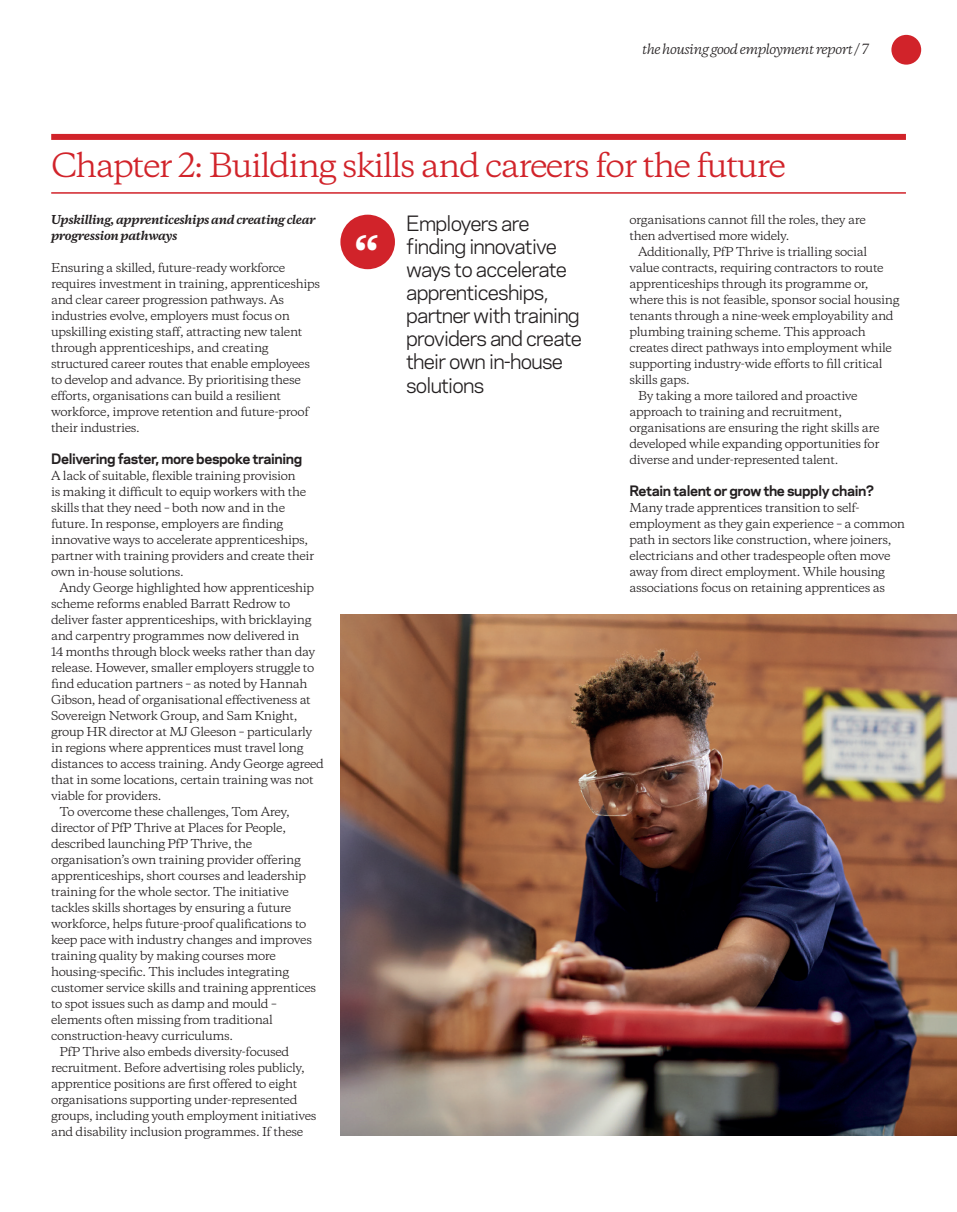
<style>
.page{position:relative;width:957px;height:1212px;background:#fff}
.page>*{position:absolute;margin:0;border:0;box-sizing:border-box;transform-origin:0 0}
.x-head{font:700 45.6px "Copernicus";color:#fff}
.t1{font:31.2px "Copernicus";letter-spacing:-.05em;color:#d1232a}
.Quote_in_upper-lower_case{font:19.8px/23.1px "Galaxie Polaris";letter-spacing:-.04em;color:#231f20}
.x-head-2{font:700 13.5px "Galaxie Polaris";letter-spacing:-.03em;color:#231f20}
.t2{font:italic 13.2px "Copernicus";letter-spacing:-.04em;color:#231f20}
.Body_copy_1{font:11.55px/16px "Copernicus";letter-spacing:-.03em;color:#231f20}
.Body_copy_2{font:11.55px/16px "Copernicus";letter-spacing:-.03em;color:#231f20}
.Body_copy_2-2{font:italic 700 11.55px/16px "Copernicus";letter-spacing:-.03em;color:#231f20}
</style>
<div class="page">
<div style="left:891px;top:35px;width:30px;height:30px;background:#d1232a;border-radius:50%"></div>
<div style="left:51px;top:134px;width:855px;height:6px;background:#d1232a"></div>
<hr style="left:51px;top:192px;width:855px;height:2px;background:#d1232a">
<div style="left:340px;top:215px;width:55px;height:54px;background:#d1232a;border-radius:50%"></div>
<img style="left:340px;top:614px;width:617px;height:521px">
<p class="t2" style="left:642px;top:41px;width:228px">the housing good employment report / 7</p>
<p class="t1" style="left:51px;top:144px;width:736px">Chapter 2: Building skills and careers for the future</p>
<p class="Body_copy_2-2" style="left:51px;top:211px;width:266px">Upskilling, apprenticeships and creating clear progression pathways</p>
<p class="Body_copy_2" style="left:51px;top:259px;width:271px">Ensuring a skilled, future-ready workforce requires investment in training, apprenticeships and clear career progression pathways. As industries evolve, employers must focus on upskilling existing staff, attracting new talent through apprenticeships, and creating structured career routes that enable employees to develop and advance. By prioritising these efforts, organisations can build a resilient workforce, improve retention and future-proof their industries.</p>
<p class="x-head-2" style="left:51px;top:448px;width:253px">Delivering faster, more bespoke training</p>
<p class="Body_copy_2" style="left:51px;top:467px;width:265px">A lack of suitable, flexible training provision<br>is making it difficult to equip workers with the skills that they need – both now and in the future. In response, employers are finding innovative ways to accelerate apprenticeships, partner with training providers and create their own in-house solutions.</p>
<p class="Body_copy_1" style="left:51px;top:579px;width:274px;text-indent:9px">Andy George highlighted how apprenticeship scheme reforms enabled Barratt Redrow to deliver faster apprenticeships, with bricklaying and carpentry programmes now delivered in<br>14 months through block weeks rather than day release. However, smaller employers struggle to find education partners – as noted by Hannah Gibson, head of organisational effectiveness at Sovereign Network Group, and Sam Knight, group HR director at MJ Gleeson – particularly in regions where apprentices must travel long distances to access training. Andy George agreed that in some locations, certain training was not viable for providers.</p>
<p class="Body_copy_1" style="left:51px;top:803px;width:267px;text-indent:9px">To overcome these challenges, Tom Arey, director of PfP Thrive at Places for People, described launching PfP Thrive, the organisation’s own training provider offering apprenticeships, short courses and leadership training for the whole sector. The initiative tackles skills shortages by ensuring a future workforce, helps future-proof qualifications to keep pace with industry changes and improves training quality by making courses more housing-specific. This includes integrating customer service skills and training apprentices to spot issues such as damp and mould – elements often missing from traditional construction-heavy curriculums.</p>
<p class="Body_copy_1" style="left:51px;top:1043px;width:267px;text-indent:9px">PfP Thrive also embeds diversity-focused recruitment. Before advertising roles publicly, apprentice positions are first offered to eight organisations supporting under-represented groups, including youth employment initiatives and disability inclusion programmes. If these</p>
<p class="Body_copy_1" style="left:629px;top:211px;width:238px">organisations cannot fill the roles, they are then advertised more widely.</p>
<p class="Body_copy_1" style="left:629px;top:243px;width:271px;text-indent:9px">Additionally, PfP Thrive is trialling social value contracts, requiring contractors to route apprenticeships through its programme or, where this is not feasible, sponsor social housing tenants through a nine-week employability and plumbing training scheme. This approach creates direct pathways into employment while supporting industry-wide efforts to fill critical skills gaps.</p>
<p class="Body_copy_1" style="left:629px;top:387px;width:252px;text-indent:9px">By taking a more tailored and proactive approach to training and recruitment, organisations are ensuring the right skills are developed while expanding opportunities for diverse and under-represented talent.</p>
<p class="x-head-2" style="left:629px;top:480px;width:246px">Retain talent or grow the supply chain?</p>
<p class="Body_copy_2" style="left:629px;top:499px;width:277px">Many trade apprentices transition to self&shy;employment as they gain experience – a common path in sectors like construction, where joiners, electricians and other tradespeople often move away from direct employment. While housing associations focus on retaining apprentices as</p>
<p class="Quote_in_upper-lower_case" style="left:406px;top:211px;width:178px">Employers are finding innovative ways to accelerate apprenticeships, partner with training providers and create their own in-house solutions</p>
<p class="x-head" style="left:353px;top:226px;width:29px">“</p>
</div>
